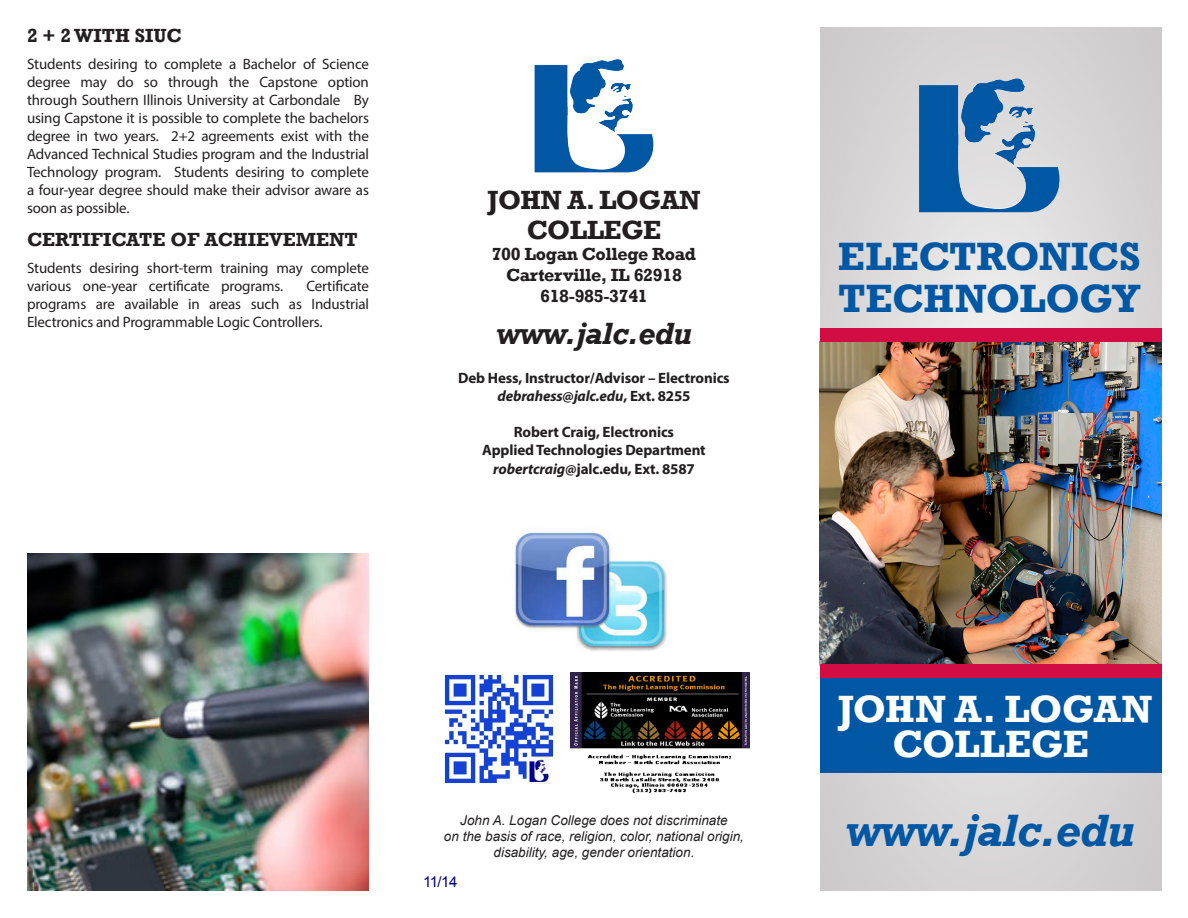
<style>
.page{position:relative;width:1188px;height:918px;background:#fff}
.page>*{position:absolute;margin:0;border:0;box-sizing:border-box;transform-origin:0 0}
.t1{font:italic 700 46.5px "Rockwell";letter-spacing:-.02em;color:#0057a4}
.t2{font:700 40.5px/41.7px "Rockwell";letter-spacing:-.01em;color:#0057a4}
.t3{font:700 39px "Rockwell";letter-spacing:-.02em;color:#fff}
.t4{font:italic 700 31.5px "Rockwell";letter-spacing:-.02em;color:#231f20}
.t5{font:700 27px "Rockwell";letter-spacing:-.02em;color:#231f20}
.t6{font:700 19.5px "Rockwell";color:#231f20}
.t7{font:700 18px "Rockwell";letter-spacing:-.02em;color:#231f20}
.t8{font:15px/18px "Myriad Pro";letter-spacing:-.01em;color:#231f20;text-align:justify}
.t9{font:700 15px "Myriad Pro";letter-spacing:-.01em;color:#231f20}
.t10{font:italic 700 15px "Myriad Pro";letter-spacing:-.01em;color:#231f20}
.t11{font:15px "Arial";color:#00007f}
.t12{font:italic 13.5px/16.2px "Arial";color:#231f20;text-align:center}
.s1{font-style:normal}
.s2{font-style:italic}
</style>
<div class="page">
<svg style="left:820px;top:27px;width:342px;height:864px;background:#d8d6d7"></svg>
<img style="left:820px;top:341px;width:342px;height:324px">
<div style="left:820px;top:677px;width:342px;height:96px;background:#0057a4"></div>
<img style="left:571px;top:672px;width:178px;height:120px">
<img style="left:444px;top:674px;width:110px;height:110px">
<img style="left:919px;top:78px;width:141px;height:134px">
<img style="left:535px;top:59px;width:118px;height:113px">
<div style="left:820px;top:328px;width:342px;height:13px;background:#d20d44"></div>
<div style="left:820px;top:665px;width:342px;height:13px;background:#d20d44"></div>
<img style="left:515px;top:532px;width:152px;height:119px">
<img style="left:27px;top:553px;width:342px;height:337px">
<p class="t6" style="left:27px;top:23px;width:156px">2 + 2 WITH SIUC</p>
<p class="t8" style="left:27px;top:54px;width:344px">Students desiring to complete a Bachelor of Science degree may do so through the Capstone option through Southern Illinois University at Carbondale By using Capstone it is possible to complete the bachelors degree in two years. 2+2 agreements exist with the Advanced Technical Studies program and the Industrial Technology program. Students desiring to complete a four-year degree should make their advisor aware as soon as possible.</p>
<p class="t6" style="left:27px;top:227px;width:332px">CERTIFICATE OF ACHIEVEMENT</p>
<p class="t8" style="left:27px;top:258px;width:344px">Students desiring short-term training may complete various one-year certificate programs.</p>
<p class="t8" style="left:27px;top:276px;width:344px;text-indent:279px">Certificate programs are available in areas such as Industrial Electronics and Programmable Logic Controllers.</p>
<p class="t5" style="left:488px;top:183px;width:214px">JOHN A. LOGAN</p>
<p class="t5" style="left:527px;top:213px;width:136px">COLLEGE</p>
<p class="t7" style="left:492px;top:243px;width:206px">700 Logan College Road</p>
<p class="t7" style="left:506px;top:264px;width:177px">Carterville, IL 62918</p>
<p class="t7" style="left:540px;top:285px;width:109px">618-985-3741</p>
<p class="t4" style="left:496px;top:314px;width:197px">www.jalc.edu</p>
<p class="t9" style="left:458px;top:368px;width:273px">Deb Hess, Instructor/Advisor – Electronics</p>
<p class="t10" style="left:497px;top:386px;width:195px">debrahess@jalc.edu<span class="s1">, Ext. 8255</span></p>
<p class="t9" style="left:514px;top:422px;width:162px">Robert Craig, Electronics</p>
<p class="t9" style="left:482px;top:440px;width:225px">Applied Technologies Department</p>
<p class="t9" style="left:493px;top:460px;width:203px"><span class="s2">robertcraig</span>@jalc.edu, Ext. 8587</p>
<p class="t12" style="left:460px;top:812px;width:269px">John A. Logan College does not discriminate</p>
<p class="t12" style="left:444px;top:829px;width:302px">on the basis of race, religion, color, national origin, disability, age, gender orientation.</p>
<p class="t11" style="left:423px;top:871px;width:36px">11/14</p>
<p class="t2" style="left:838px;top:236px;width:304px">ELECTRONICS<br>TECHNOLOGY</p>
<p class="t3" style="left:838px;top:686px;width:316px">JOHN A. LOGAN</p>
<p class="t3" style="left:892px;top:720px;width:198px">COLLEGE</p>
<p class="t1" style="left:845px;top:802px;width:291px">www.jalc.edu</p>
</div>
